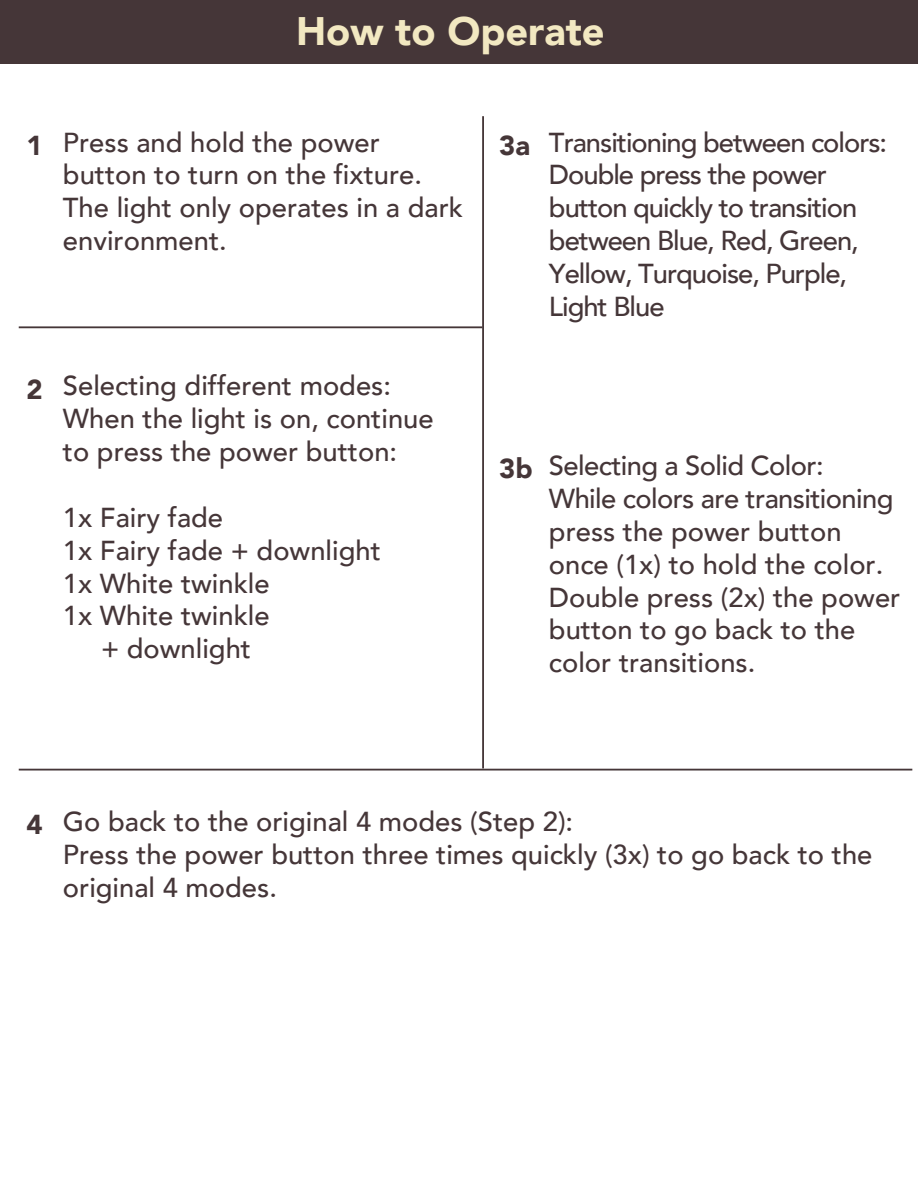
<style>
.page{position:relative;width:918px;height:1188px;background:#fff}
.page>*{position:absolute;margin:0;border:0;box-sizing:border-box;transform-origin:0 0}
.t1{font:900 39.75px "Avenir";color:#f2e8c1}
.t2{font:500 27.45px/32.8px "Avenir";color:#453638}
.t3{font:500 27.45px/32.8px "Avenir";letter-spacing:-.035em;color:#453638}
.s1{font-weight:900}
</style>
<div class="page">
<hr style="left:482px;top:116px;width:2px;height:652px;background:#453638">
<hr style="left:19px;top:326px;width:464px;height:2px;background:#453638">
<hr style="left:19px;top:769px;width:893px;height:2px;background:#453638">
<div style="left:0;top:0;width:918px;height:64px;background:#453638"></div>
<h1 class="t1" style="left:296px;top:-2px;width:310px">How to Operate</h1>
<p class="t2" style="left:63px;top:124px;width:402px;text-indent:-37px"><span class="s1">1</span> Press and hold the power button to turn on the fixture.<br>The light only operates in a dark environment.</p>
<p class="t2" style="left:63px;top:368px;width:372px;text-indent:-37px"><span class="s1">2</span> Selecting different modes:<br>When the light is on, continue to press the power button:</p>
<p class="t2" style="left:63px;top:499px;width:162px">1x Fairy fade</p>
<p class="t2" style="left:63px;top:532px;width:319px">1x Fairy fade + downlight</p>
<p class="t2" style="left:63px;top:565px;width:208px">1x White twinkle</p>
<p class="t2" style="left:63px;top:598px;width:208px">1x White twinkle</p>
<p class="t2" style="left:101px;top:631px;width:152px">+ downlight</p>
<p class="t3" style="left:549px;top:124px;width:340px;text-indent:-50px"><span class="s1">3a</span> Transitioning between colors:<br>Double press the power button quickly to transition between Blue, Red, Green,<br>Yellow, Turquoise, Purple,<br>Light Blue</p>
<p class="t2" style="left:549px;top:448px;width:353px;text-indent:-50px"><span class="s1">3b</span> Selecting a Solid Color:<br>While colors are transitioning press the power button once (1x) to hold the color.<br>Double press (2x) the power button to go back to the color transitions.</p>
<p class="t2" style="left:63px;top:804px;width:811px;text-indent:-37px"><span class="s1">4</span> Go back to the original 4 modes (Step 2):<br>Press the power button three times quickly (3x) to go back to the original 4 modes.</p>
</div>
